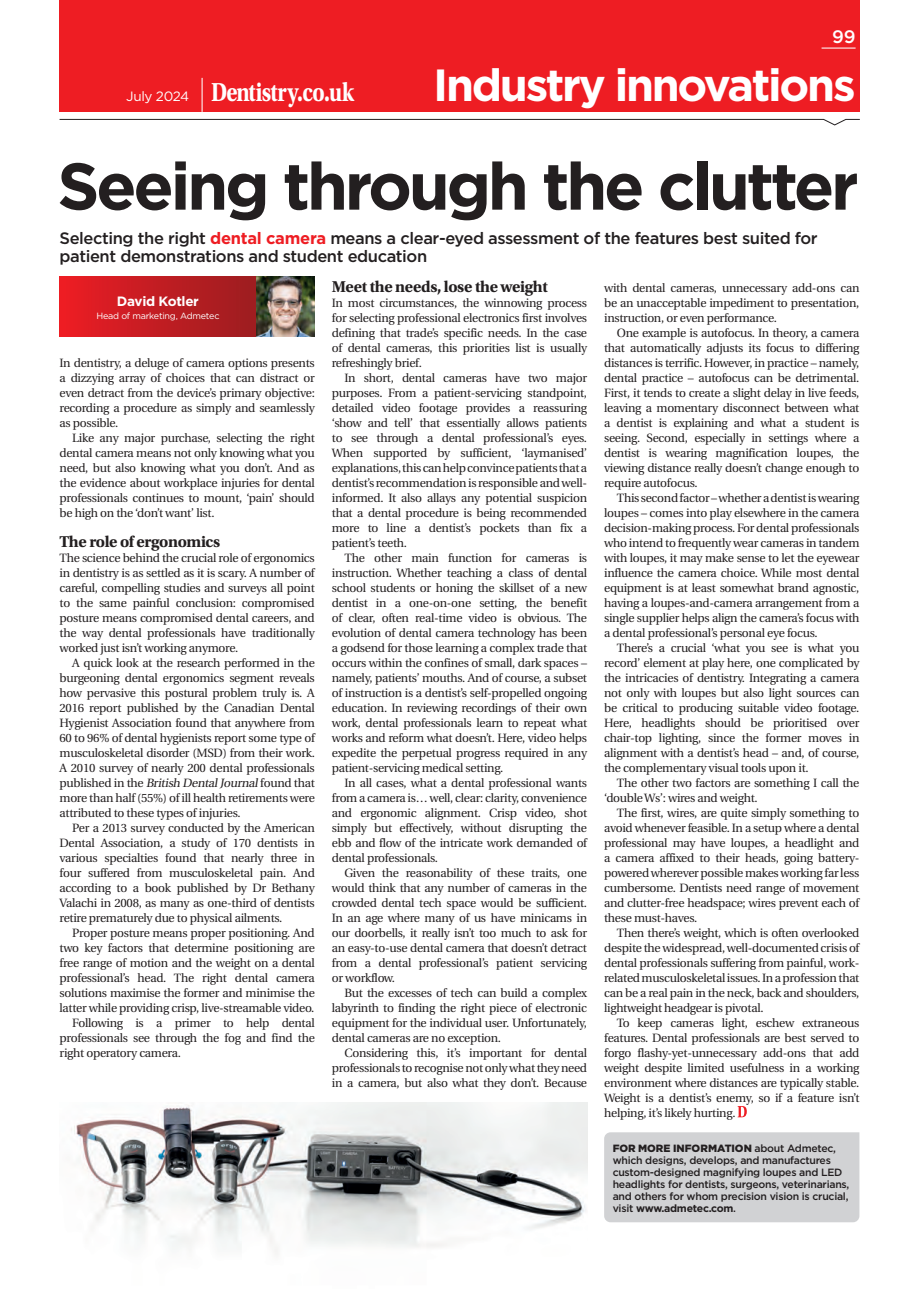
<style>
.page{position:relative;width:919px;height:1289px;background:#fff}
.page>*{position:absolute;margin:0;border:0;box-sizing:border-box;transform-origin:0 0}
.t1{font:700 66px "Gotham";letter-spacing:-.05em;color:#231f20}
.t2{font:700 45px "Gotham";letter-spacing:-.05em;color:#fff}
.t3{font:700 27.45px "Utopia Std";letter-spacing:-.025em;color:#fff;scale:.8 1}
.t4{font:500 18px "Gotham";color:#fff}
.t5{font:500 16.5px/18px "Gotham";letter-spacing:-.025em;color:#231f20}
.t6{font:700 16.5px "Utopia Std";letter-spacing:-.025em;color:#231f20}
.t7{font:700 13.5px "Gotham";letter-spacing:-.025em;color:#fff}
.t8{font:12px/15px "Utopia";letter-spacing:-.025em;color:#231f20;text-align:justify}
.t9{font:500 10.5px/12px "Gotham";letter-spacing:-.025em;color:#231f20}
.t10{font:9px "Gotham";letter-spacing:-.025em;color:#fff}
.s1{font-family:"Gotham";font-weight:400;font-size:13.5px}
.s2{font-weight:700;color:#ee1d23}
.s3{font-style:italic}
.s4{font-weight:900}
.s5{font-weight:700}
</style>
<div class="page">
<svg style="left:59px;top:119px;width:801px;height:7px"></svg>
<div style="left:60px;top:0;width:799px;height:112px;background:#ee1d23"></div>
<hr style="left:201px;top:78px;width:1px;height:34px;background:#fff">
<hr style="left:821px;top:48px;width:34px;height:1px;background:#fff">
<img style="left:71px;top:1102px;width:516px;height:152px">
<div style="left:60px;top:277px;width:196px;height:60px;background:linear-gradient(to right,#ec1d24,#9b1d20)"></div>
<img style="left:256px;top:277px;width:59px;height:60px">
<div style="left:604px;top:1132px;width:255px;height:90px;background:#d1d2d4"></div>
<svg style="left:737px;top:1106px;width:9px;height:11px"></svg>
<h3 class="t3" style="left:126px;top:76px;width:287px"><span class="s1">July 2024</span> Dentistry.co.uk</h3>
<h3 class="t4" style="left:832px;top:24px;width:25px">99</h3>
<h2 class="t2" style="left:433px;top:55px;width:424px">Industry innovations</h2>
<h1 class="t1" style="left:57px;top:142px;width:802px">Seeing through the clutter</h1>
<h3 class="t5" style="left:60px;top:229px;width:759px">Selecting the right <span class="s2">dental camera</span> means a clear-eyed assessment of the features best suited for patient demonstrations and student education</h3>
<p class="t7" style="left:117px;top:292px;width:83px">David Kotler</p>
<p class="t10" style="left:96px;top:310px;width:125px">Head of marketing, Admetec</p>
<p class="t8" style="left:60px;top:355px;width:257px">In dentistry, a deluge of camera options presents a dizzying array of choices that can distract or even detract from the device’s primary objective: recording a procedure as simply and seamlessly as possible.</p>
<p class="t8" style="left:60px;top:430px;width:257px;text-indent:13px">Like any major purchase, selecting the right dental camera means not only knowing what you need, but also knowing what you don’t. And as the evidence about workplace injuries for dental professionals continues to mount, ‘pain’ should be high on the ‘don’t want’ list.</p>
<h3 class="t6" style="left:60px;top:532px;width:162px">The role of ergonomics</h3>
<p class="t8" style="left:60px;top:550px;width:257px">The science behind the crucial role of ergonomics in dentistry is as settled as it is scary. A number of careful, compelling studies and surveys all point to the same painful conclusion: compromised posture means compromised dental careers, and the way dental professionals have traditionally worked just isn’t working anymore.</p>
<p class="t8" style="left:60px;top:655px;width:257px;text-indent:13px">A quick look at the research performed in the burgeoning dental ergonomics segment reveals how pervasive this postural problem truly is. A 2016 report published by the Canadian Dental Hygienist Association found that anywhere from 60 to 96% of dental hygienists report some type of musculoskeletal disorder (MSD) from their work.<br>A 2010 survey of nearly 200 dental professionals published in the <span class="s3">British DentalJournal</span>found that more than half (55%) of ill health retirements were attributed to these types of injuries.</p>
<p class="t8" style="left:60px;top:820px;width:257px;text-indent:13px">Per a 2013 survey conducted by the American Dental Association, a study of 170 dentists in various specialties found that nearly three in four suffered from musculoskeletal pain. And according to a book published by Dr Bethany Valachi in 2008, as many as one-third of dentists retire prematurely due to physical ailments.</p>
<p class="t8" style="left:72px;top:925px;width:244px">Proper posture means proper positioning. And</p>
<p class="t8" style="left:60px;top:940px;width:257px">two key factors that determine positioning are</p>
<p class="t8" style="left:60px;top:955px;width:257px">free range of motion and the weight on a dental</p>
<p class="t8" style="left:60px;top:970px;width:257px">professional’s head. The right dental camera</p>
<p class="t8" style="left:60px;top:985px;width:257px">solutions maximise the former and minimise the</p>
<p class="t8" style="left:60px;top:1000px;width:256px">latter while providing crisp, live-streamable video.</p>
<p class="t8" style="left:72px;top:1015px;width:244px">Following is a primer to help dental</p>
<p class="t8" style="left:60px;top:1030px;width:257px">professionals see through the fog and find the</p>
<p class="t8" style="left:60px;top:1045px;width:123px">right operatory camera.</p>
<h3 class="t6" style="left:332px;top:277px;width:217px">Meet the needs, lose the weight</h3>
<p class="t8" style="left:332px;top:295px;width:257px">In most circumstances, the winnowing process for selecting professional electronics first involves defining that trade’s specific needs. In the case of dental cameras, this priorities list is usually refreshingly brief.</p>
<p class="t8" style="left:332px;top:370px;width:257px;text-indent:13px">In short, dental cameras have two major purposes. From a patient-servicing standpoint, detailed video footage provides a reassuring ‘show and tell’ that essentially allows patients to see through a dental professional’s eyes.<br>When supported by sufficient, ‘laymanised’ explanations, this can help convince patients that a dentist’s recommendation is responsible and well&shy;informed. It also allays any potential suspicion that a dental procedure is being recommended more to line a dentist’s pockets than fix a patient’s teeth.</p>
<p class="t8" style="left:332px;top:550px;width:257px;text-indent:13px">The other main function for cameras is instruction. Whether teaching a class of dental school students or honing the skillset of a new dentist in a one-on-one setting, the benefit of clear, often real-time video is obvious. The evolution of dental camera technology has been a godsend for those learning a complex trade that occurs within the confines of small, dark spaces – namely, patients’ mouths. And of course, a subset of instruction is a dentist’s self-propelled ongoing education. In reviewing recordings of their own work, dental professionals learn to repeat what works and reform what doesn’t. Here, video helps expedite the perpetual progress required in any patient-servicing medical setting.</p>
<p class="t8" style="left:332px;top:775px;width:257px;text-indent:13px">In all cases, what a dental professional wants from a camera is… well, clear: clarity, convenience and ergonomic alignment. Crisp video, shot simply but effectively, without disrupting the ebb and flow of the intricate work demanded of dental professionals.</p>
<p class="t8" style="left:332px;top:865px;width:257px;text-indent:13px">Given the reasonability of these traits, one would think that any number of cameras in the crowded dental tech space would be sufficient.<br>In an age where many of us have minicams in our doorbells, it really isn’t too much to ask for an easy-to-use dental camera that doesn’t detract from a dental professional’s patient servicing or workflow.</p>
<p class="t8" style="left:332px;top:985px;width:257px;text-indent:13px">But the excesses of tech can build a complex labyrinth to finding the right piece of electronic equipment for the individual user. Unfortunately, dental cameras are no exception.</p>
<p class="t8" style="left:332px;top:1045px;width:257px;text-indent:13px">Considering this, it’s important for dental professionals to recognise not only what they need in a camera, but also what they don’t. Because</p>
<p class="t8" style="left:604px;top:280px;width:257px">with dental cameras, unnecessary add-ons can be an unacceptable impediment to presentation, instruction, or even performance.</p>
<p class="t8" style="left:604px;top:325px;width:257px;text-indent:13px">One example is autofocus. In theory, a camera that automatically adjusts its focus to differing distances is terrific. However, in practice – namely, dental practice – autofocus can be detrimental.<br>First, it tends to create a slight delay in live feeds, leaving a momentary disconnect between what a dentist is explaining and what a student is seeing. Second, especially in settings where a dentist is wearing magnification loupes, the viewing distance really doesn’t change enough to require autofocus.</p>
<p class="t8" style="left:604px;top:490px;width:257px;text-indent:13px">This second factor – whether a dentist is wearing loupes – comes into play elsewhere in the camera decision-making process. For dental professionals who intend to frequently wear cameras in tandem with loupes, it may make sense to let the eyewear influence the camera choice. While most dental equipment is at least somewhat brand agnostic, having a loupes-and-camera arrangement from a single supplier helps align the camera’s focus with a dental professional’s personal eye focus.</p>
<p class="t8" style="left:604px;top:640px;width:257px;text-indent:13px">There’s a crucial ‘what you see is what you record’ element at play here, one complicated by the intricacies of dentistry. Integrating a camera not only with loupes but also light sources can be critical to producing suitable video footage.<br>Here, headlights should be prioritised over chair-top lighting, since the former moves in alignment with a dentist’s head – and, of course, the complementary visual tools upon it.</p>
<p class="t8" style="left:604px;top:775px;width:257px;text-indent:13px">The other two factors are something I call the ‘double Ws’: wires and weight.</p>
<p class="t8" style="left:604px;top:805px;width:257px;text-indent:13px">The first, wires, are quite simply something to avoid whenever feasible. In a setup where a dental professional may have loupes, a headlight and a camera affixed to their heads, going battery&shy;powered wherever possible makes working far less cumbersome. Dentists need range of movement and clutter-free headspace; wires prevent each of these must-haves.</p>
<p class="t8" style="left:604px;top:925px;width:257px;text-indent:13px">Then there’s weight, which is often overlooked despite the widespread, well-documented crisis of dental professionals suffering from painful, work&shy;related musculoskeletal issues. In a profession that can be a real pain in the neck, back and shoulders, lightweight headgear is pivotal.</p>
<p class="t8" style="left:604px;top:1015px;width:257px;text-indent:13px">To keep cameras light, eschew extraneous features. Dental professionals are best served to forgo flashy-yet-unnecessary add-ons that add weight despite limited usefulness in a working environment where distances are typically stable.<br>Weight is a dentist’s enemy, so if a feature isn’t helping, it’s likely hurting.</p>
<p class="t9" style="left:612px;top:1141px;width:238px"><span class="s4">FOR MORE INFORMATION</span> about Admetec, which designs, develops, and manufactures custom-designed magnifying loupes and LED headlights for dentists, surgeons, veterinarians, and others for whom precision vision is crucial, visit <span class="s5">www.admetec.com</span>.</p>
</div>
